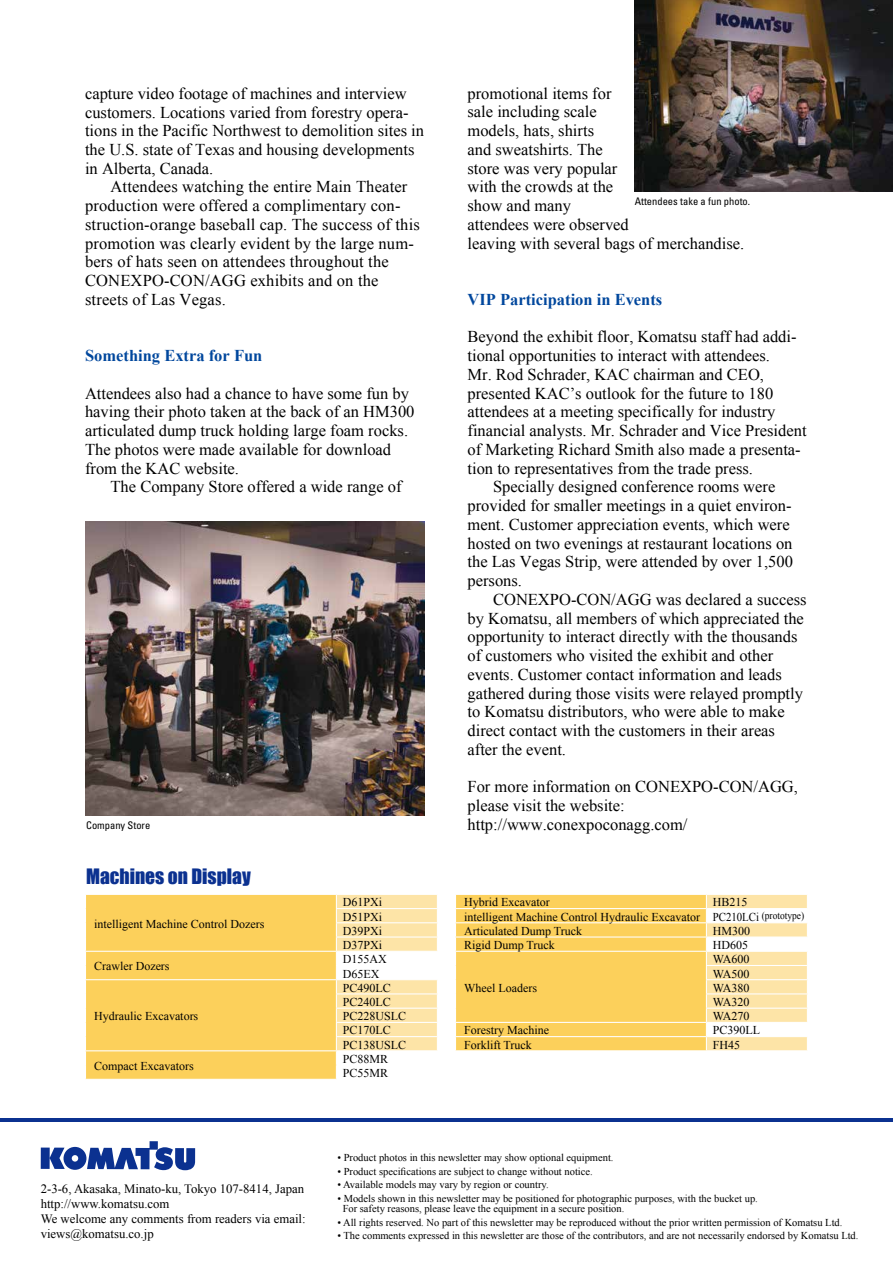
<style>
.page{position:relative;width:893px;height:1263px;background:#fff}
.page>*{position:absolute;margin:0;border:0;box-sizing:border-box;transform-origin:0 0}
.t1{font:19.5px "Impact";color:#0b3190}
.t2{font:16.5px/18.8px "Times New Roman";color:#000}
.t3{font:700 16.5px "Times New Roman";color:#00479d}
.t4{font:12.75px/15px "Times New Roman";color:#000}
.t5{font:12px/14.2px "Times New Roman";color:#000}
.t6{font:10.5px/10.5px "Times New Roman";color:#000}
.t7{font:condensed 10.5px "Univers";color:#000}
.s1{font-size:10.5px}
</style>
<div class="page">
<svg style="left:41px;top:1141px;width:154px;height:29px"></svg>
<hr style="left:0;top:1118px;width:893px;height:4px;background:#0b3190">
<div style="left:86px;top:895px;width:250px;height:184px;background:#fcd05b"></div>
<hr style="left:85px;top:951px;width:251px;height:1px;background:#fff">
<hr style="left:85px;top:979px;width:251px;height:1px;background:#fff">
<hr style="left:85px;top:1050px;width:251px;height:1px;background:#fff">
<svg style="left:85px;top:908px;width:1px;height:171px"></svg>
<svg style="left:336px;top:894px;width:102px;height:185px"></svg>
<svg style="left:455px;top:894px;width:353px;height:156px;background:#fcda7f"></svg>
<img style="left:85px;top:522px;width:340px;height:293px">
<img style="left:635px;top:0;width:258px;height:192px">
<p class="t2" style="left:85px;top:84px;width:341px">capture video footage of machines and interview customers. Locations varied from forestry opera&shy;tions in the Pacific Northwest to demolition sites in the U.S. state of Texas and housing developments in Alberta, Canada.</p>
<p class="t2" style="left:85px;top:177px;width:336px;text-indent:26px">Attendees watching the entire Main Theater production were offered a complimentary con&shy;struction-orange baseball cap. The success of this promotion was clearly evident by the large num&shy;bers of hats seen on attendees throughout the CONEXPO-CON/AGG exhibits and on the streets of Las Vegas.</p>
<p class="t3" style="left:85px;top:344px;width:179px">Something Extra for Fun</p>
<p class="t2" style="left:85px;top:384px;width:331px">Attendees also had a chance to have some fun by having their photo taken at the back of an HM300 articulated dump truck holding large foam rocks.<br>The photos were made available for download from the KAC website.</p>
<p class="t2" style="left:111px;top:477px;width:292px">The Company Store offered a wide range of</p>
<p class="t2" style="left:468px;top:84px;width:278px">promotional items for<br>sale including scale<br>models, hats, shirts<br>and sweatshirts. The<br>store was very popular<br>with the crowds at the<br>show and many<br>attendees were observed<br>leaving with several bags of merchandise.</p>
<p class="t7" style="left:635px;top:195px;width:117px">Attendees take a fun photo.</p>
<p class="t3" style="left:468px;top:288px;width:196px">VIP Participation in Events</p>
<p class="t2" style="left:468px;top:327px;width:331px">Beyond the exhibit floor, Komatsu staff had addi-</p>
<p class="t2" style="left:468px;top:346px;width:304px">tional opportunities to interact with attendees.</p>
<p class="t2" style="left:468px;top:365px;width:298px">Mr. Rod Schrader, KAC chairman and CEO,</p>
<p class="t2" style="left:468px;top:383px;width:307px">presented KAC’s outlook for the future to 180</p>
<p class="t2" style="left:468px;top:402px;width:309px">attendees at a meeting specifically for industry</p>
<p class="t2" style="left:468px;top:421px;width:340px">financial analysts. Mr. Schrader and Vice President</p>
<p class="t2" style="left:468px;top:440px;width:335px">of Marketing Richard Smith also made a presenta-</p>
<p class="t2" style="left:468px;top:458px;width:287px">tion to representatives from the trade press.</p>
<p class="t2" style="left:493px;top:477px;width:284px">Specially designed conference rooms were</p>
<p class="t2" style="left:468px;top:496px;width:325px">provided for smaller meetings in a quiet environ-</p>
<p class="t2" style="left:468px;top:515px;width:324px">ment. Customer appreciation events, which were</p>
<p class="t2" style="left:468px;top:533px;width:326px">hosted on two evenings at restaurant locations on</p>
<p class="t2" style="left:468px;top:552px;width:327px">the Las Vegas Strip, were attended by over 1,500</p>
<p class="t2" style="left:468px;top:571px;width:56px">persons.</p>
<p class="t2" style="left:493px;top:590px;width:315px">CONEXPO-CON/AGG was declared a success</p>
<p class="t2" style="left:468px;top:608px;width:338px">by Komatsu, all members of which appreciated the</p>
<p class="t2" style="left:468px;top:627px;width:331px">opportunity to interact directly with the thousands</p>
<p class="t2" style="left:468px;top:646px;width:307px">of customers who visited the exhibit and other</p>
<p class="t2" style="left:468px;top:665px;width:316px">events. Customer contact information and leads</p>
<p class="t2" style="left:468px;top:683px;width:337px">gathered during those visits were relayed promptly</p>
<p class="t2" style="left:468px;top:702px;width:319px">to Komatsu distributors, who were able to make</p>
<p class="t2" style="left:468px;top:721px;width:309px">direct contact with the customers in their areas</p>
<p class="t2" style="left:468px;top:740px;width:100px">after the event.</p>
<p class="t2" style="left:468px;top:777px;width:332px">For more information on CONEXPO-CON/AGG, please visit the website:</p>
<p class="t7" style="left:86px;top:818px;width:66px">Company Store</p>
<p class="t2" style="left:468px;top:815px;width:221px">http://www.conexpoconagg.com/</p>
<p class="t1" style="left:86px;top:861px;width:166px">Machines on Display</p>
<p class="t5" style="left:94px;top:916px;width:172px">intelligent Machine Control Dozers</p>
<p class="t5" style="left:343px;top:895px;width:41px;text-align:justify">D61PXi D51PXi D39PXi D37PXi</p>
<p class="t5" style="left:94px;top:959px;width:77px">Crawler Dozers</p>
<p class="t5" style="left:343px;top:952px;width:45px">D155AX<br>D65EX</p>
<p class="t5" style="left:94px;top:1009px;width:106px">Hydraulic Excavators</p>
<p class="t5" style="left:343px;top:980px;width:65px">PC490LC<br>PC240LC<br>PC228USLC<br>PC170LC<br>PC138USLC</p>
<p class="t5" style="left:94px;top:1059px;width:101px">Compact Excavators</p>
<p class="t5" style="left:343px;top:1051px;width:47px">PC88MR<br>PC55MR</p>
<p class="t5" style="left:464px;top:895px;width:87px">Hybrid Excavator</p>
<p class="t5" style="left:464px;top:895px;width:342px;text-indent:249px">HB215<br>intelligent Machine Control Hydraulic Excavator PC210LCi <span class="s1">(prototype)<br></span>Articulated Dump Truck</p>
<p class="t5" style="left:713px;top:923px;width:39px">HM300</p>
<p class="t5" style="left:464px;top:938px;width:92px">Rigid Dump Truck</p>
<p class="t5" style="left:713px;top:938px;width:37px">HD605</p>
<p class="t5" style="left:464px;top:980px;width:74px">Wheel Loaders</p>
<p class="t5" style="left:713px;top:952px;width:38px;text-align:justify">WA600<br>WA500<br>WA380<br>WA320<br>WA270</p>
<p class="t5" style="left:464px;top:1023px;width:86px">Forestry Machine</p>
<p class="t5" style="left:713px;top:1023px;width:49px">PC390LL</p>
<p class="t5" style="left:464px;top:1037px;width:69px">Forklift Truck</p>
<p class="t5" style="left:713px;top:1037px;width:29px">FH45</p>
<p class="t4" style="left:41px;top:1181px;width:266px">2-3-6, Akasaka, Minato-ku, Tokyo 107-8414, Japan http://www.komatsu.com<br>We welcome any comments from readers via email: views@komatsu.co.jp</p>
<p class="t6" style="left:337px;top:1152px;width:278px">• Product photos in this newsletter may show optional equipment.</p>
<p class="t6" style="left:337px;top:1166px;width:257px">• Product specifications are subject to change without notice.</p>
<p class="t6" style="left:337px;top:1179px;width:213px">• Available models may vary by region or country.</p>
<p class="t6" style="left:343px;top:1193px;width:417px;text-indent:-5px">• Models shown in this newsletter may be positioned for photographic purposes, with the bucket up.<br>For safety reasons, please leave the equipment in a secure position.</p>
<p class="t6" style="left:337px;top:1217px;width:506px">• All rights reserved. No part of this newsletter may be reproduced without the prior written permission of Komatsu Ltd.</p>
<p class="t6" style="left:337px;top:1230px;width:523px">• The comments expressed in this newsletter are those of the contributors, and are not necessarily endorsed by Komatsu Ltd.</p>
</div>
